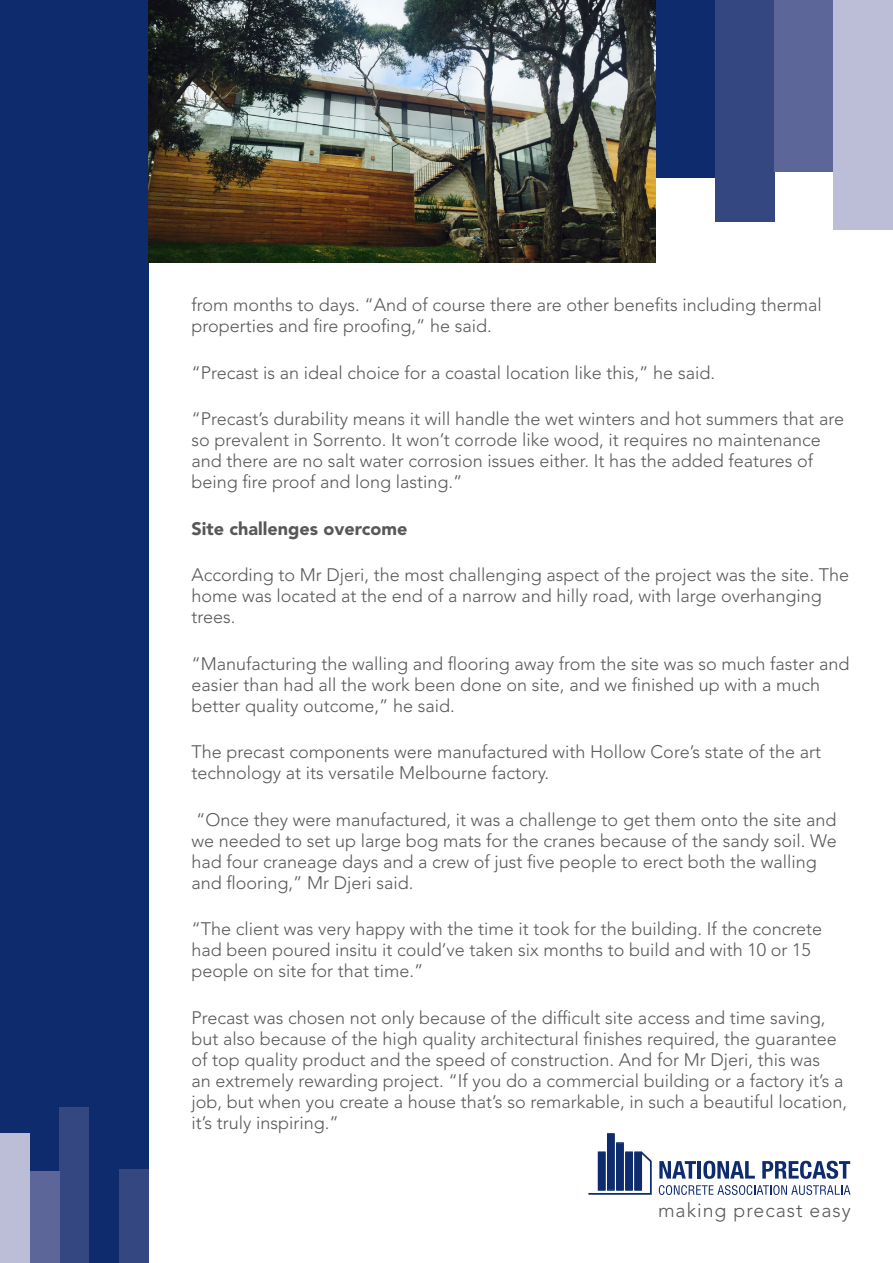
<style>
.page{position:relative;width:893px;height:1263px;background:#fff}
.page>*{position:absolute;margin:0;border:0;box-sizing:border-box;transform-origin:0 0}
.t1{font:300 19.5px "Avenir LT Std";letter-spacing:.05em;color:#57585a}
.Quotes{font:300 18px/21px "Avenir LT Std";color:#57585a}
.Quotes-2{font:900 18px "Avenir LT Std";color:#57585a}
</style>
<div class="page">
<div style="left:0;top:0;width:149px;height:1263px;background:#0d2b6d"></div>
<div style="left:656px;top:0;width:59px;height:178px;background:#0d2b6d"></div>
<div style="left:715px;top:0;width:59px;height:222px;background:#354780"></div>
<div style="left:774px;top:0;width:59px;height:171px;background:#5d6698"></div>
<div style="left:833px;top:0;width:60px;height:230px;background:#bbbed6"></div>
<div style="left:60px;top:1107px;width:29px;height:156px;background:#354780"></div>
<div style="left:119px;top:1169px;width:30px;height:94px;background:#354780"></div>
<div style="left:30px;top:1171px;width:30px;height:92px;background:#5d6698"></div>
<div style="left:0;top:1133px;width:30px;height:130px;background:#bbbed6"></div>
<img style="left:149px;top:0;width:507px;height:262px">
<svg style="left:588px;top:1133px;width:64px;height:62px"></svg>
<div style="left:635px;top:1153px;width:6px;height:36px;background:#0d2b6d"></div>
<svg style="left:659px;top:1161px;width:37px;height:17px"></svg>
<hr style="left:698px;top:1161px;width:3px;height:17px;background:#0d2b6d">
<svg style="left:703px;top:1161px;width:52px;height:18px"></svg>
<svg style="left:762px;top:1161px;width:88px;height:18px"></svg>
<svg style="left:659px;top:1185px;width:191px;height:10px"></svg>
<p class="Quotes" style="left:191px;top:295px;width:632px">from months to days. “And of course there are other benefits including thermal properties and fire proofing,” he said.</p>
<p class="Quotes" style="left:191px;top:362px;width:525px">“Precast is an ideal choice for a coastal location like this,” he said.</p>
<p class="Quotes" style="left:191px;top:409px;width:654px">“Precast’s durability means it will handle the wet winters and hot summers that are so prevalent in Sorrento. It won’t corrode like wood, it requires no maintenance and there are no salt water corrosion issues either. It has the added features of being fire proof and long lasting.”</p>
<p class="Quotes-2" style="left:191px;top:518px;width:217px">Site challenges overcome</p>
<p class="Quotes" style="left:191px;top:565px;width:659px">According to Mr Djeri, the most challenging aspect of the project was the site. The home was located at the end of a narrow and hilly road, with large overhanging trees.</p>
<p class="Quotes" style="left:191px;top:653px;width:660px">“Manufacturing the walling and flooring away from the site was so much faster and easier than had all the work been done on site, and we finished up with a much better quality outcome,” he said.</p>
<p class="Quotes" style="left:191px;top:742px;width:631px">The precast components were manufactured with Hollow Core’s state of the art technology at its versatile Melbourne factory.</p>
<p class="Quotes" style="left:191px;top:809px;width:647px">“Once they were manufactured, it was a challenge to get them onto the site and we needed to set up large bog mats for the cranes because of the sandy soil. We had four craneage days and a crew of just five people to erect both the walling and flooring,” Mr Djeri said.</p>
<p class="Quotes" style="left:191px;top:919px;width:632px">“The client was very happy with the time it took for the building. If the concrete had been poured insitu it could’ve taken six months to build and with 10 or 15 people on site for that time.”</p>
<p class="Quotes" style="left:191px;top:1007px;width:657px">Precast was chosen not only because of the difficult site access and time saving, but also because of the high quality architectural finishes required, the guarantee of top quality product and the speed of construction. And for Mr Djeri, this was<br>an extremely rewarding project. “If you do a commercial building or a factory it’s a job, but when you create a house that’s so remarkable, in such a beautiful location, it’s truly inspiring.”</p>
<p class="t1" style="left:658px;top:1198px;width:194px">making precast easy</p>
</div>
